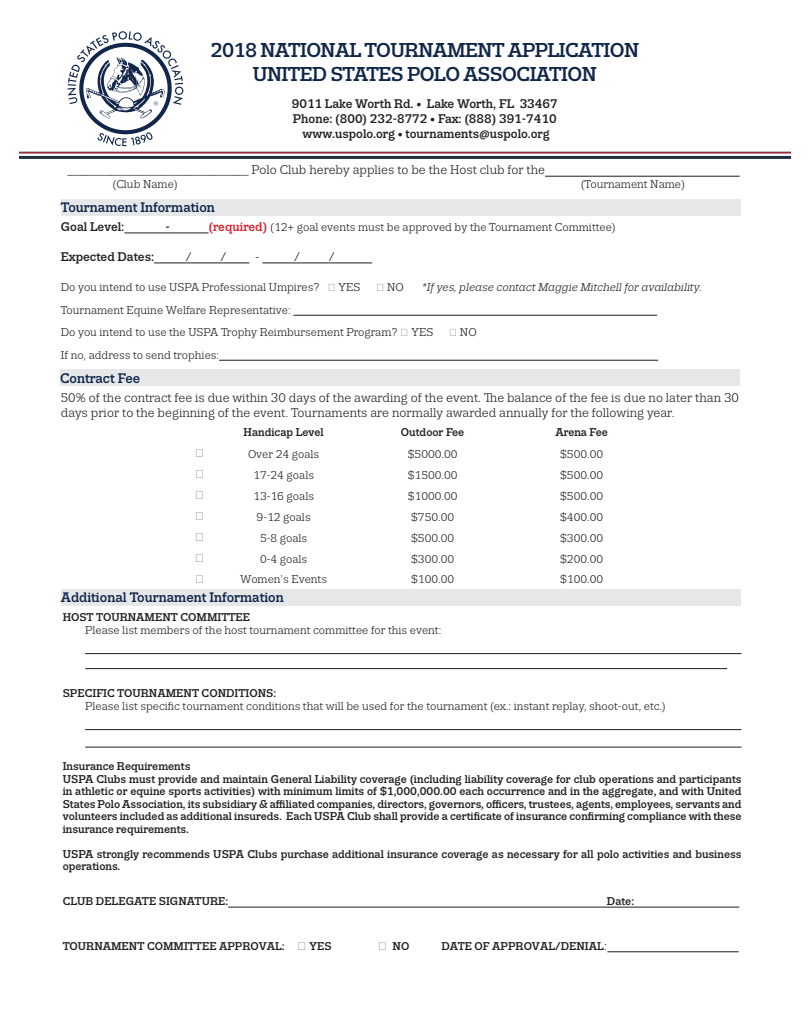
<style>
.page{position:relative;width:810px;height:1035px;background:#fff}
.page>*{position:absolute;margin:0;border:0;box-sizing:border-box;transform-origin:0 0}
.t1{font:500 20px "Trivia Slab";letter-spacing:-.03em;color:#102649}
.t2{font:500 13.75px "Trivia Slab";color:#102649}
.t3{font:12.5px/15px "Trivia Slab";color:#231f20}
.t4{font:500 12.5px "Trivia Slab";color:#231f20}
.t5{font:12.5px "Times New Roman";color:#231f20}
.First_Indent__a__b{font:500 11.25px/12.5px "Trivia Slab";color:#231f20;text-align:justify}
.t6{font:11.25px "Trivia Slab";color:#231f20}
.t7{font:italic 11.25px "Trivia Slab";color:#231f20}
.s1{font-family:"Minion Pro"}
.s2{font-weight:500;font-size:12.5px;color:#d1232a}
.s3{font-family:"Times New Roman"}
.s4{font-family:"Times New Roman";font-weight:400;font-size:12.5px}
</style>
<div class="page">
<img style="left:20px;top:146px;width:770px;height:13px">
<svg style="left:68px;top:31px;width:115px;height:115px"></svg>
<hr style="left:545px;top:176px;width:195px;height:1px;background:#231f20">
<div style="left:61px;top:199px;width:679px;height:17px;background:#e6e7e9"></div>
<hr style="left:124px;top:233px;width:85px;height:1px;background:#231f20">
<hr style="left:154px;top:263px;width:95px;height:1px;background:#231f20">
<hr style="left:262px;top:263px;width:110px;height:1px;background:#231f20">
<hr style="left:293px;top:315px;width:364px;height:1px;background:#231f20">
<hr style="left:219px;top:360px;width:439px;height:1px;background:#231f20">
<div style="left:61px;top:589px;width:679px;height:17px;background:#e6e7e9"></div>
<hr style="left:85px;top:653px;width:657px;height:1px;background:#231f20">
<hr style="left:85px;top:668px;width:642px;height:1px;background:#231f20">
<hr style="left:85px;top:729px;width:657px;height:1px;background:#231f20">
<hr style="left:85px;top:747px;width:657px;height:1px;background:#231f20">
<hr style="left:228px;top:907px;width:511px;height:1px;background:#231f20">
<hr style="left:607px;top:951px;width:132px;height:1px;background:#231f20">
<div style="left:60px;top:369px;width:680px;height:17px;background:#e6e7e9"></div>
<p class="t1" style="left:210px;top:39px;width:430px">2018 NATIONAL TOURNAMENT APPLICATION</p>
<p class="t1" style="left:253px;top:63px;width:345px">UNITED STATES POLO ASSOCIATION</p>
<p class="t4" style="left:292px;top:97px;width:267px">9011 Lake Worth Rd. • Lake Worth, FL 33467</p>
<p class="t4" style="left:293px;top:112px;width:265px">Phone: (800) 232-8772 • Fax: (888) 391-7410</p>
<p class="t4" style="left:303px;top:127px;width:249px">www.uspolo.org • tournaments@uspolo.org</p>
<p class="t3" style="left:68px;top:163px;width:479px"><span class="s1">_____________________________</span> Polo Club hereby applies to be the Host club for the</p>
<p class="t6" style="left:112px;top:178px;width:67px">(Club Name)</p>
<p class="t6" style="left:581px;top:178px;width:106px">(Tournament Name)</p>
<p class="t2" style="left:61px;top:200px;width:156px">Tournament Information</p>
<p class="t4" style="left:61px;top:220px;width:65px">Goal Level:</p>
<p class="t4" style="left:166px;top:220px;width:6px">-</p>
<p class="t6" style="left:209px;top:221px;width:409px"><span class="s2">(required)</span> (12+ goal events must be approved by the Tournament Committee)</p>
<p class="t4" style="left:61px;top:250px;width:95px">Expected Dates:</p>
<p class="t3" style="left:186px;top:249px;width:7px">/</p>
<p class="t3" style="left:220px;top:249px;width:7px">/</p>
<p class="t3" style="left:255px;top:249px;width:6px">-</p>
<p class="t3" style="left:294px;top:249px;width:7px">/</p>
<p class="t3" style="left:329px;top:249px;width:7px">/</p>
<p class="t6" style="left:61px;top:281px;width:344px">Do you intend to use USPA Professional Umpires? ‮ <span class="s3">‮</span> YES ‮ <span class="s3">‮</span> NO</p>
<p class="t7" style="left:422px;top:281px;width:281px">*If yes, please contact Maggie Mitchell for availability.</p>
<p class="t6" style="left:61px;top:304px;width:231px">Tournament Equine Welfare Representative:</p>
<p class="t6" style="left:61px;top:326px;width:417px">Do you intend to use the USPA Trophy Reimbursement Program? <span class="s3">‮</span> YES ‮ <span class="s3">‮</span> NO</p>
<p class="t6" style="left:61px;top:349px;width:160px">If no, address to send trophies:</p>
<p class="t2" style="left:60px;top:371px;width:81px">Contract Fee</p>
<p class="t3" style="left:61px;top:390px;width:680px">50% of the contract fee is due within 30 days of the awarding of the event. The balance of the fee is due no later than 30 days prior to the beginning of the event. Tournaments are normally awarded annually for the following year.</p>
<p class="First_Indent__a__b" style="left:244px;top:426px;width:82px">Handicap Level</p>
<p class="First_Indent__a__b" style="left:401px;top:426px;width:65px">Outdoor Fee</p>
<p class="First_Indent__a__b" style="left:555px;top:426px;width:54px">Arena Fee</p>
<p class="t5" style="left:195px;top:445px;width:11px">‮</p>
<p class="t6" style="left:248px;top:448px;width:73px">Over 24 goals</p>
<p class="t6" style="left:408px;top:448px;width:51px">$5000.00</p>
<p class="t6" style="left:560px;top:448px;width:45px">$500.00</p>
<p class="t5" style="left:195px;top:466px;width:11px">‮</p>
<p class="t6" style="left:253px;top:469px;width:62px">17-24 goals</p>
<p class="t6" style="left:408px;top:469px;width:51px">$1500.00</p>
<p class="t6" style="left:560px;top:469px;width:45px">$500.00</p>
<p class="t5" style="left:195px;top:487px;width:11px">‮</p>
<p class="t6" style="left:253px;top:490px;width:62px">13-16 goals</p>
<p class="t6" style="left:408px;top:490px;width:51px">$1000.00</p>
<p class="t6" style="left:560px;top:490px;width:45px">$500.00</p>
<p class="t5" style="left:195px;top:508px;width:11px">‮</p>
<p class="t6" style="left:257px;top:511px;width:56px">9-12 goals</p>
<p class="t6" style="left:411px;top:511px;width:45px">$750.00</p>
<p class="t6" style="left:560px;top:511px;width:45px">$400.00</p>
<p class="t5" style="left:195px;top:528px;width:11px">‮</p>
<p class="t6" style="left:260px;top:532px;width:49px">5-8 goals</p>
<p class="t6" style="left:411px;top:532px;width:45px">$500.00</p>
<p class="t6" style="left:560px;top:532px;width:45px">$300.00</p>
<p class="t5" style="left:195px;top:549px;width:11px">‮</p>
<p class="t6" style="left:260px;top:553px;width:49px">0-4 goals</p>
<p class="t6" style="left:411px;top:553px;width:45px">$300.00</p>
<p class="t6" style="left:560px;top:553px;width:45px">$200.00</p>
<p class="t5" style="left:195px;top:571px;width:11px">‮</p>
<p class="t6" style="left:240px;top:573px;width:88px">Women’s Events</p>
<p class="t6" style="left:411px;top:573px;width:45px">$100.00</p>
<p class="t6" style="left:560px;top:573px;width:45px">$100.00</p>
<p class="t2" style="left:61px;top:590px;width:225px">Additional Tournament Information</p>
<p class="First_Indent__a__b" style="left:63px;top:611px;width:189px">HOST TOURNAMENT COMMITTEE</p>
<p class="t6" style="left:85px;top:625px;width:358px">Please list members of the host tournament committee for this event:</p>
<p class="First_Indent__a__b" style="left:63px;top:687px;width:215px">SPECIFIC TOURNAMENT CONDITIONS:</p>
<p class="t6" style="left:85px;top:701px;width:582px">Please list specific tournament conditions that will be used for the tournament (ex.: instant replay, shoot-out, etc.)</p>
<p class="First_Indent__a__b" style="left:63px;top:761px;width:129px">Insurance Requirements</p>
<p class="First_Indent__a__b" style="left:63px;top:773px;width:680px">USPA Clubs must provide and maintain General Liability coverage (including liability coverage for club operations and participants in athletic or equine sports activities) with minimum limits of $1,000,000.00 each occurrence and in the aggregate, and with United States Polo Association, its subsidiary &amp; affiliated companies, directors, governors, officers, trustees, agents, employees, servants and volunteers included as additional insureds. Each USPA Club shall provide a certificate of insurance confirming compliance with these insurance requirements.</p>
<p class="First_Indent__a__b" style="left:63px;top:848px;width:680px">USPA strongly recommends USPA Clubs purchase additional insurance coverage as necessary for all polo activities and business operations.</p>
<p class="First_Indent__a__b" style="left:63px;top:896px;width:167px">CLUB DELEGATE SIGNATURE:</p>
<p class="First_Indent__a__b" style="left:607px;top:896px;width:29px">Date:</p>
<p class="First_Indent__a__b" style="left:63px;top:941px;width:271px">TOURNAMENT COMMITTEE APPROVAL: ‮ <span class="s4">‮</span> YES</p>
<p class="First_Indent__a__b" style="left:378px;top:941px;width:33px"><span class="s4">‮</span> ‮NO</p>
<p class="First_Indent__a__b" style="left:442px;top:941px;width:167px">DATE OF APPROVAL/DENIAL<span class="s4">:</span></p>
</div>
